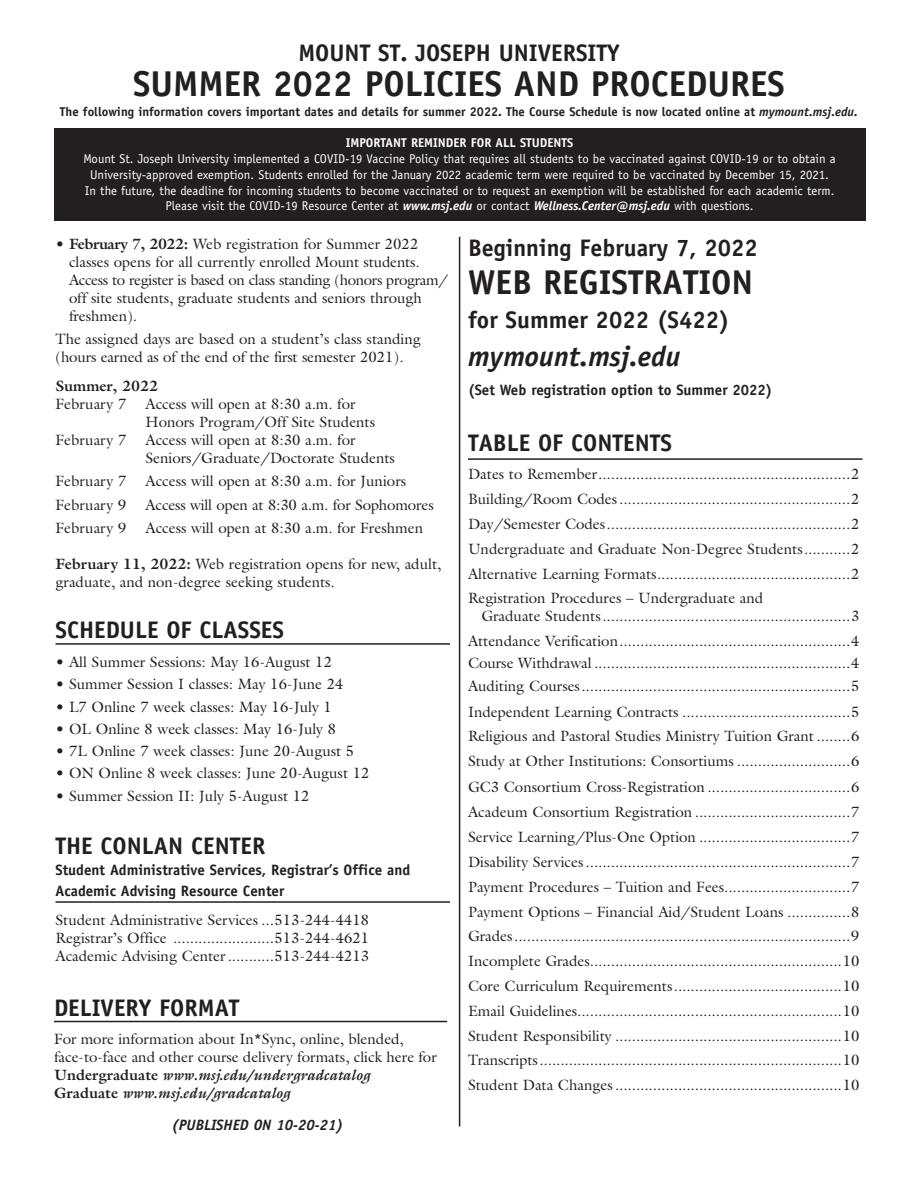
<style>
.page{position:relative;width:918px;height:1188px;background:#fff}
.page>*{position:absolute;margin:0;border:0;box-sizing:border-box;transform-origin:0 0}
.t1{font:700 36px "Officina Sans";color:#231f20}
.t2{font:700 34.5px "Officina Sans";color:#231f20}
.t3{font:italic 700 28.5px "Officina Sans";color:#231f20}
.t4{font:700 24px "Officina Sans";color:#231f20}
.t5{font:15px/24.9px "Galliard";color:#231f20}
.t6{font:700 15px/21px "Officina Sans";color:#231f20}
.t7{font:italic 700 15px "Officina Sans";color:#231f20}
.t8{font:700 15px "Galliard";color:#231f20}
.t9{font:12.75px/15.8px "Officina Sans";color:#fff;text-align:center}
.t10{font:700 12.75px "Officina Sans";color:#231f20}
.t11{font:700 12.75px "Officina Sans";color:#fff}
.s1{font-style:italic}
.s2{font-weight:700;font-style:italic}
.s3{font-weight:700}
</style>
<div class="page">
<hr style="left:56px;top:643px;width:394px;height:2px;background:#231f20">
<hr style="left:56px;top:901px;width:394px;height:2px;background:#231f20">
<hr style="left:468px;top:458px;width:394px;height:2px;background:#231f20">
<hr style="left:459px;top:237px;width:1px;height:889px;background:#231f20">
<hr style="left:54px;top:1021px;width:393px;height:1px;background:#231f20">
<div style="left:54px;top:129px;width:811px;height:92px;background:#231f20"></div>
<h3 class="t4" style="left:298px;top:38px;width:323px">MOUNT ST. JOSEPH UNIVERSITY</h3>
<h1 class="t1" style="left:133px;top:61px;width:653px">SUMMER 2022 POLICIES AND PROCEDURES</h1>
<p class="t10" style="left:60px;top:104px;width:800px">The following information covers important dates and details for summer 2022. The Course Schedule is now located online at <span class="s1">mymount.msj.edu.</span></p>
<p class="t11" style="left:346px;top:135px;width:229px">IMPORTANT REMINDER FOR ALL STUDENTS</p>
<p class="t9" style="left:83px;top:151px;width:754px">Mount St. Joseph University implemented a COVID-19 Vaccine Policy that requires all students to be vaccinated against COVID-19 or to obtain a University-approved exemption. Students enrolled for the January 2022 academic term were required to be vaccinated by December 15, 2021.<br>In the future, the deadline for incoming students to become vaccinated or to request an exemption will be established for each academic term.<br>Please visit the COVID-19 Resource Center at <span class="s2">www.msj.edu</span> or contact <span class="s2">Wellness.Center@msj.edu</span> with questions.</p>
<p class="t5" style="left:69px;top:234px;width:380px;line-height:18px;text-indent:-14px">• <span class="s3">February 7, 2022:</span> Web registration for Summer 2022 classes opens for all currently enrolled Mount students.<br>Access to register is based on class standing (honors program/ off site students, graduate students and seniors through freshmen).</p>
<p class="t5" style="left:56px;top:330px;width:367px;line-height:18px">The assigned days are based on a student’s class standing (hours earned as of the end of the first semester 2021).</p>
<p class="t8" style="left:56px;top:376px;width:104px">Summer, 2022</p>
<p class="t5" style="left:56px;top:391px;width:72px">February 7</p>
<p class="t5" style="left:146px;top:395px;width:231px;line-height:18px">Access will open at 8:30 a.m. for<br>Honors Program/Off Site Students</p>
<p class="t5" style="left:56px;top:427px;width:72px">February 7</p>
<p class="t5" style="left:146px;top:431px;width:251px;line-height:18px">Access will open at 8:30 a.m. for<br>Seniors/Graduate/Doctorate Students</p>
<p class="t5" style="left:56px;top:469px;width:72px">February 7</p>
<p class="t5" style="left:146px;top:469px;width:262px">Access will open at 8:30 a.m. for Juniors</p>
<p class="t5" style="left:56px;top:492px;width:72px">February 9</p>
<p class="t5" style="left:146px;top:492px;width:290px">Access will open at 8:30 a.m. for Sophomores</p>
<p class="t5" style="left:56px;top:515px;width:72px">February 9</p>
<p class="t5" style="left:146px;top:515px;width:279px">Access will open at 8:30 a.m. for Freshmen</p>
<p class="t5" style="left:56px;top:555px;width:387px;line-height:18px"><span class="s3">February 11, 2022:</span> Web registration opens for new, adult, graduate, and non-degree seeking students.</p>
<h3 class="t4" style="left:56px;top:615px;width:230px">SCHEDULE OF CLASSES</h3>
<p class="t5" style="left:56px;top:649px;width:278px">• All Summer Sessions: May 16-August 12</p>
<p class="t5" style="left:56px;top:671px;width:290px">• Summer Session I classes: May 16-June 24</p>
<p class="t5" style="left:56px;top:694px;width:278px">• L7 Online 7 week classes: May 16-July 1</p>
<p class="t5" style="left:56px;top:716px;width:282px">• OL Online 8 week classes: May 16-July 8</p>
<p class="t5" style="left:56px;top:738px;width:300px">• 7L Online 7 week classes: June 20-August 5</p>
<p class="t5" style="left:56px;top:761px;width:316px">• ON Online 8 week classes: June 20-August 12</p>
<p class="t5" style="left:56px;top:783px;width:256px">• Summer Session II: July 5-August 12</p>
<h3 class="t4" style="left:56px;top:831px;width:211px">THE CONLAN CENTER</h3>
<p class="t6" style="left:56px;top:859px;width:356px">Student Administrative Services, Registrar’s Office and<br>Academic Advising Resource Center</p>
<p class="t5" style="left:56px;top:911px;width:315px;line-height:18px;text-align:justify">Student Administrative Services ...513-244-4418<br>Registrar’s Office ........................513-244-4621<br>Academic Advising Center...........513-244-4213</p>
<h3 class="t4" style="left:54px;top:993px;width:187px">DELIVERY FORMAT</h3>
<p class="t5" style="left:54px;top:1030px;width:384px;line-height:18px">For more information about In*Sync, online, blended, face-to-face and other course delivery formats, click here for <span class="s3">Undergraduate</span> <span class="s2">www.msj.edu/undergradcatalog </span><span class="s3">Graduate</span> <span class="s2">www.msj.edu/gradcatalog</span></p>
<p class="t7" style="left:172px;top:1116px;width:173px">(PUBLISHED ON 10-20-21)</p>
<h3 class="t4" style="left:468px;top:233px;width:291px">Beginning February 7, 2022</h3>
<h2 class="t2" style="left:468px;top:260px;width:287px">WEB REGISTRATION</h2>
<h3 class="t4" style="left:468px;top:305px;width:263px">for Summer 2022 (S422)</h3>
<h3 class="t3" style="left:468px;top:339px;width:214px">mymount.msj.edu</h3>
<p class="t6" style="left:468px;top:379px;width:306px">(Set Web registration option to Summer 2022)</p>
<h3 class="t4" style="left:468px;top:428px;width:206px">TABLE OF CONTENTS</h3>
<p class="t5" style="left:468px;top:462px;width:393px;text-align:justify">Dates to Remember............................................................2<br>Building/Room Codes.......................................................2<br>Day/Semester Codes..........................................................2<br>Undergraduate and Graduate Non-Degree Students...........2<br>Alternative Learning Formats..............................................2<br>Registration Procedures – Undergraduate and</p>
<p class="t5" style="left:468px;top:603px;width:393px;text-align:right">Graduate Students...........................................................3<br>Attendance Verification.......................................................4</p>
<p class="t5" style="left:468px;top:652px;width:393px;line-height:22.6px">Course Withdrawal .............................................................4<br>Auditing Courses................................................................5</p>
<p class="t5" style="left:468px;top:699px;width:393px;text-align:justify">Independent Learning Contracts ........................................5<br>Religious and Pastoral Studies Ministry Tuition Grant ........6<br>Study at Other Institutions: Consortiums ...........................6<br>GC3 Consortium Cross-Registration ..................................6<br>Acadeum Consortium Registration .....................................7<br>Service Learning/Plus-One Option ....................................7<br>Disability Services...............................................................7<br>Payment Procedures – Tuition and Fees..............................7<br>Payment Options – Financial Aid/Student Loans ...............8<br>Grades................................................................................9<br>Incomplete Grades............................................................10<br>Core Curriculum Requirements........................................10<br>Email Guidelines...............................................................10<br>Student Responsibility ......................................................10<br>Transcripts........................................................................10<br>Student Data Changes......................................................10</p>
</div>
